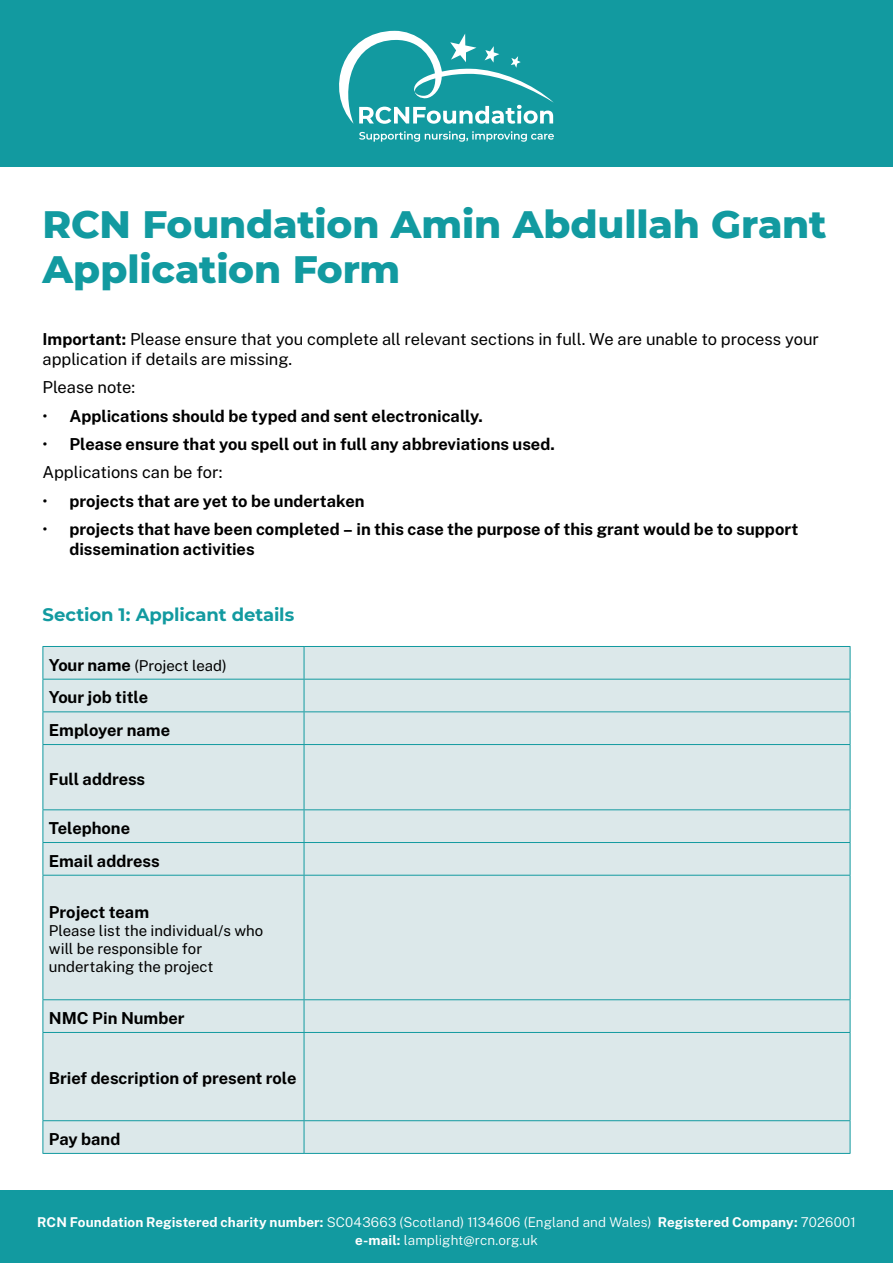
<style>
.page{position:relative;width:893px;height:1263px;background:#fff}
.page>*{position:absolute;margin:0;border:0;box-sizing:border-box;transform-origin:0 0}
.t1{font:800 39px/45px "Montserrat";letter-spacing:-.005em;color:#129aa0}
.t2{font:700 18px "Montserrat";letter-spacing:-.005em;color:#129aa0}
.t3{font:700 16.5px/32.7px "Public Sans";color:#000}
.t4{font:16.5px/19.8px "Public Sans";letter-spacing:-.005em;color:#000}
.t5{font:15px/18px "Public Sans";color:#000}
.t6{font:300 13.5px/18px "Public Sans";color:#fff;text-align:center}
.s1{font-weight:700}
.s2{font-weight:400}
.s3{font-weight:700;font-size:16.5px}
</style>
<div class="page">
<div style="left:0;top:1191px;width:893px;height:72px;background:#129aa0"></div>
<div style="left:0;top:0;width:893px;height:166px;background:#129aa0"></div>
<svg style="left:339px;top:31px;width:215px;height:93px"></svg>
<svg style="left:359px;top:131px;width:195px;height:11px"></svg>
<div style="left:44px;top:647px;width:806px;height:506px;background:#dce8ea"></div>
<hr style="left:43px;top:646px;width:261px;height:1px;background:#129aa0">
<hr style="left:43px;top:647px;width:1px;height:32px;background:#129aa0">
<hr style="left:304px;top:646px;width:546px;height:1px;background:#129aa0">
<hr style="left:304px;top:647px;width:1px;height:32px;background:#129aa0">
<hr style="left:850px;top:647px;width:1px;height:32px;background:#129aa0">
<hr style="left:43px;top:679px;width:261px;height:1px;background:#129aa0">
<hr style="left:43px;top:679px;width:1px;height:32px;background:#129aa0">
<hr style="left:304px;top:679px;width:546px;height:1px;background:#129aa0">
<hr style="left:304px;top:679px;width:1px;height:32px;background:#129aa0">
<hr style="left:850px;top:679px;width:1px;height:32px;background:#129aa0">
<hr style="left:43px;top:711px;width:261px;height:1px;background:#129aa0">
<hr style="left:43px;top:712px;width:1px;height:32px;background:#129aa0">
<hr style="left:304px;top:711px;width:546px;height:1px;background:#129aa0">
<hr style="left:304px;top:712px;width:1px;height:32px;background:#129aa0">
<hr style="left:850px;top:712px;width:1px;height:32px;background:#129aa0">
<hr style="left:43px;top:744px;width:261px;height:1px;background:#129aa0">
<hr style="left:43px;top:745px;width:1px;height:64px;background:#129aa0">
<hr style="left:304px;top:744px;width:546px;height:1px;background:#129aa0">
<hr style="left:304px;top:745px;width:1px;height:64px;background:#129aa0">
<hr style="left:850px;top:745px;width:1px;height:64px;background:#129aa0">
<hr style="left:43px;top:809px;width:261px;height:1px;background:#129aa0">
<hr style="left:43px;top:810px;width:1px;height:32px;background:#129aa0">
<hr style="left:304px;top:809px;width:546px;height:1px;background:#129aa0">
<hr style="left:304px;top:810px;width:1px;height:32px;background:#129aa0">
<hr style="left:850px;top:810px;width:1px;height:32px;background:#129aa0">
<hr style="left:43px;top:842px;width:261px;height:1px;background:#129aa0">
<hr style="left:43px;top:843px;width:1px;height:32px;background:#129aa0">
<hr style="left:304px;top:842px;width:546px;height:1px;background:#129aa0">
<hr style="left:304px;top:843px;width:1px;height:32px;background:#129aa0">
<hr style="left:850px;top:843px;width:1px;height:32px;background:#129aa0">
<hr style="left:43px;top:875px;width:261px;height:1px;background:#129aa0">
<hr style="left:43px;top:875px;width:1px;height:124px;background:#129aa0">
<hr style="left:304px;top:875px;width:546px;height:1px;background:#129aa0">
<hr style="left:304px;top:875px;width:1px;height:124px;background:#129aa0">
<hr style="left:850px;top:875px;width:1px;height:124px;background:#129aa0">
<hr style="left:43px;top:999px;width:261px;height:1px;background:#129aa0">
<hr style="left:43px;top:1000px;width:1px;height:32px;background:#129aa0">
<hr style="left:304px;top:999px;width:546px;height:1px;background:#129aa0">
<hr style="left:304px;top:1000px;width:1px;height:32px;background:#129aa0">
<hr style="left:850px;top:1000px;width:1px;height:32px;background:#129aa0">
<hr style="left:43px;top:1032px;width:261px;height:1px;background:#129aa0">
<hr style="left:43px;top:1033px;width:1px;height:87px;background:#129aa0">
<hr style="left:304px;top:1032px;width:546px;height:1px;background:#129aa0">
<hr style="left:304px;top:1033px;width:1px;height:87px;background:#129aa0">
<hr style="left:850px;top:1033px;width:1px;height:87px;background:#129aa0">
<hr style="left:43px;top:1120px;width:261px;height:1px;background:#129aa0">
<hr style="left:43px;top:1121px;width:1px;height:32px;background:#129aa0">
<hr style="left:304px;top:1120px;width:546px;height:1px;background:#129aa0">
<hr style="left:304px;top:1121px;width:1px;height:32px;background:#129aa0">
<hr style="left:850px;top:1121px;width:1px;height:32px;background:#129aa0">
<hr style="left:43px;top:1153px;width:261px;height:1px;background:#129aa0">
<hr style="left:304px;top:1153px;width:546px;height:1px;background:#129aa0">
<h1 class="t1" style="left:43px;top:199px;width:786px">RCN Foundation Amin Abdullah Grant<br>Application Form</h1>
<p class="t4" style="left:43px;top:328px;width:778px"><span class="s1">Important:</span> Please ensure that you complete all relevant sections in full. We are unable to process your application if details are missing.</p>
<p class="t4" style="left:43px;top:376px;width:94px">Please note:</p>
<p class="t3" style="left:43px;top:398px;width:442px"><span class="s2">•</span> Applications should be typed and sent electronically.</p>
<p class="t3" style="left:43px;top:429px;width:514px;line-height:28.3px"><span class="s2">•</span> Please ensure that you spell out in full any abbreviations used.<br><span class="s2">Applications can be for:</span></p>
<p class="t3" style="left:43px;top:483px;width:323px"><span class="s2">•</span> projects that are yet to be undertaken</p>
<p class="t3" style="left:70px;top:518px;width:730px;line-height:19.8px;text-indent:-27px"><span class="s2">•</span> projects that have been completed – in this case the purpose of this grant would be to support dissemination activities</p>
<p class="t2" style="left:43px;top:602px;width:253px">Section 1: Applicant details</p>
<p class="t5" style="left:49px;top:655px;width:179px"><span class="s3">Your name</span> (Project lead)</p>
<p class="t3" style="left:49px;top:680px;width:123px">Your job title<br>Employer name</p>
<p class="t3" style="left:49px;top:762px;width:98px">Full address</p>
<p class="t3" style="left:49px;top:811px;width:112px">Telephone<br>Email address</p>
<p class="t3" style="left:49px;top:895px;width:102px">Project team</p>
<p class="t5" style="left:49px;top:921px;width:216px">Please list the individual/s who will be responsible for undertaking the project</p>
<p class="t3" style="left:49px;top:1000px;width:137px">NMC Pin Number</p>
<p class="t3" style="left:49px;top:1061px;width:249px">Brief description of present role</p>
<p class="t3" style="left:49px;top:1121px;width:73px">Pay band</p>
<p class="t6" style="left:37px;top:1212px;width:820px"><span class="s1">RCN Foundation Registered charity number:</span> SC043663 (Scotland) 1134606 (England and Wales) <span class="s1">Registered Company:</span> 7026001 <span class="s1">e-mail:</span> lamplight@rcn.org.uk</p>
</div>
